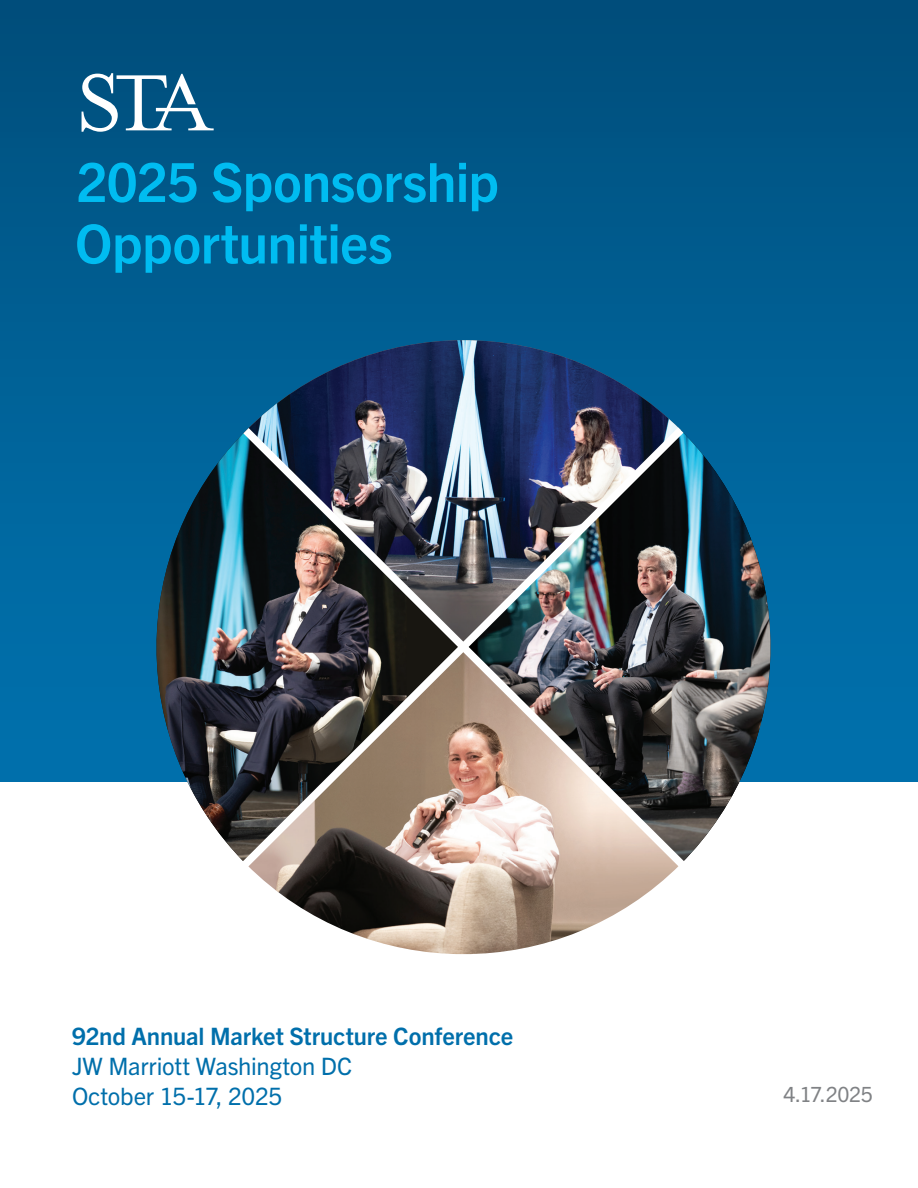
<style>
.page{position:relative;width:918px;height:1188px;background:#fff}
.page>*{position:absolute;margin:0;border:0;box-sizing:border-box;transform-origin:0 0}
.t1{font:700 54px/61.5px "Trade Gothic Next LT Pro";letter-spacing:-.01em;color:#00bcf1}
.t2{font:24px/30px "Trade Gothic Next LT Pro";letter-spacing:-.01em;color:#006fab}
.t3{font:700 24px "Trade Gothic Next LT Pro";letter-spacing:-.005em;color:#006fab}
.t4{font:21px "Trade Gothic Next LT Pro";letter-spacing:-.015em;color:#808285}
</style>
<div class="page">
<div style="left:0;top:0;width:918px;height:781px;background:linear-gradient(to bottom,#004f7c,#0173b0)"></div>
<svg style="left:82px;top:73px;width:132px;height:59px"></svg>
<svg style="left:692px;top:430px;width:108px;height:352px;fill:#006ca5"></svg>
<img style="left:692px;top:431px;width:86px;height:421px">
<img style="left:128px;top:434px;width:105px;height:416px">
<div style="left:246px;top:310px;width:435px;height:30px;background:#005f93"></div>
<img style="left:246px;top:340px;width:435px;height:80px">
<img style="left:259px;top:876px;width:409px;height:79px">
<img style="left:235px;top:420px;width:457px;height:455px">
<h1 class="t1" style="left:75px;top:148px;width:426px">2025 Sponsorship<br>Opportunities</h1>
<p class="t3" style="left:72px;top:1019px;width:443px">92nd Annual Market Structure Conference</p>
<p class="t2" style="left:72px;top:1049px;width:282px">JW Marriott Washington DC<br>October 15-17, 2025</p>
<p class="t4" style="left:783px;top:1080px;width:91px">4.17.2025</p>
</div>
